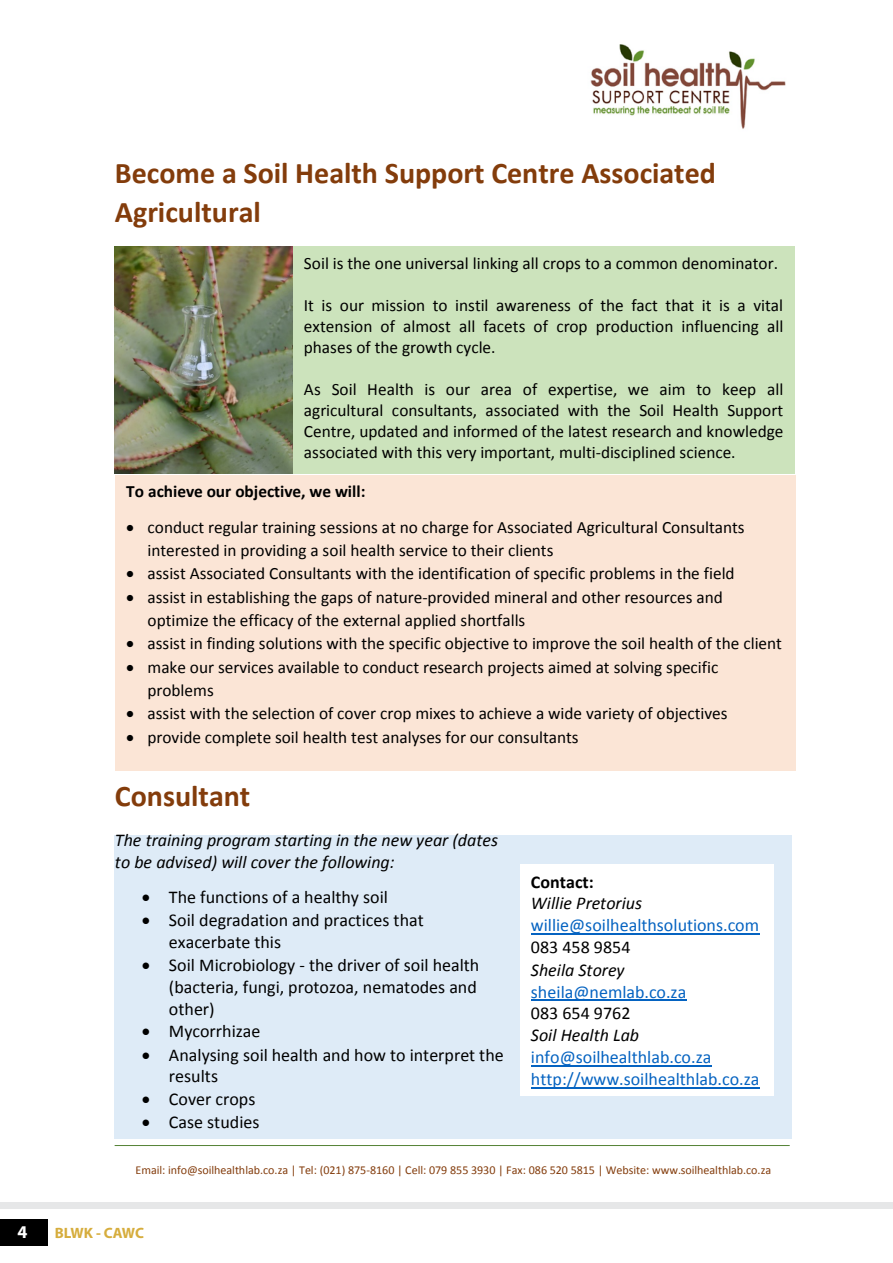
<style>
.page{position:relative;width:893px;height:1263px;background:#fff}
.page>*{position:absolute;margin:0;border:0;box-sizing:border-box;transform-origin:0 0}
.t1{font:700 30px/39.6px "Calibri";color:#833c0b}
.t2{font:18px/21.9px "Calibri";color:#000}
.t3{font:italic 18px/21.8px "Calibri";color:#000}
.t4{font:18px/21.8px "Calibri";color:#0563c1}
.t5{font:700 18px "Calibri";color:#000}
.t6{font:700 18px "Myriad Pro";color:#fff}
.t7{font:17.25px/21px "Calibri";color:#000}
.t8{font:700 17.25px "Calibri";letter-spacing:-.005em;color:#000}
.t9{font:700 15px "Myriad Pro";letter-spacing:-.005em;color:#d6ad3d}
.t10{font:12px "Calibri";letter-spacing:-.005em;color:#833c0c}
</style>
<div class="page">
<div style="left:0;top:1219px;width:47px;height:26px;background:#000"></div>
<div style="left:0;top:1203px;width:893px;height:6px;background:#e6e7e8"></div>
<img style="left:590px;top:44px;width:196px;height:85px">
<hr style="left:115px;top:1145px;width:675px;height:1px;background:#548235">
<div style="left:114px;top:835px;width:678px;height:304px;background:#deebf7"></div>
<div style="left:115px;top:475px;width:681px;height:296px;background:#fbe5d6"></div>
<div style="left:293px;top:246px;width:502px;height:228px;background:#cce3bc"></div>
<img style="left:115px;top:246px;width:178px;height:228px">
<div style="left:520px;top:864px;width:254px;height:232px;background:#fff"></div>
<hr style="left:531px;top:933px;width:228px;height:2px;background:#0563c1">
<hr style="left:531px;top:999px;width:155px;height:2px;background:#0563c1">
<hr style="left:531px;top:1065px;width:180px;height:1px;background:#0563c1">
<hr style="left:531px;top:1087px;width:228px;height:1px;background:#0563c1">
<h1 class="t1" style="left:115px;top:153px;width:602px">Become a Soil Health Support Centre Associated<br>Agricultural</h1>
<p class="t7" style="left:304px;top:252px;width:476px">Soil is the one universal linking all crops to a common denominator.</p>
<p class="t7" style="left:304px;top:295px;width:481px;text-align:justify">It is our mission to instil awareness of the fact that it is a vital extension of almost all facets of crop production influencing all phases of the growth cycle.</p>
<p class="t7" style="left:304px;top:379px;width:481px;text-align:justify">As Soil Health is our area of expertise, we aim to keep all agricultural consultants, associated with the Soil Health Support Centre, updated and informed of the latest research and knowledge associated with this very important, multi-disciplined science.</p>
<p class="t8" style="left:126px;top:480px;width:241px">To achieve our objective, we will:</p>
<p class="t7" style="left:147px;top:516px;width:599px;line-height:22.6px;text-indent:-21px">• conduct regular training sessions at no charge for Associated Agricultural Consultants interested in providing a soil health service to their clients</p>
<p class="t7" style="left:126px;top:563px;width:610px">• assist Associated Consultants with the identification of specific problems in the field</p>
<p class="t7" style="left:147px;top:586px;width:577px;line-height:22.6px;text-indent:-21px">• assist in establishing the gaps of nature-provided mineral and other resources and optimize the efficacy of the external applied shortfalls</p>
<p class="t7" style="left:126px;top:633px;width:657px">• assist in finding solutions with the specific objective to improve the soil health of the client</p>
<p class="t7" style="left:147px;top:656px;width:572px;line-height:22.8px;text-indent:-21px">• make our services available to conduct research projects aimed at solving specific problems</p>
<p class="t7" style="left:126px;top:703px;width:603px">• assist with the selection of cover crop mixes to achieve a wide variety of objectives</p>
<p class="t7" style="left:126px;top:727px;width:454px">• provide complete soil health test analyses for our consultants</p>
<h1 class="t1" style="left:115px;top:776px;width:137px">Consultant</h1>
<p class="t3" style="left:115px;top:828px;width:385px">The training program starting in the new year (dates to be advised) will cover the following:</p>
<p class="t2" style="left:142px;top:886px;width:248px">• The functions of a healthy soil</p>
<p class="t2" style="left:169px;top:909px;width:256px;text-indent:-27px">• Soil degradation and practices that exacerbate this</p>
<p class="t2" style="left:169px;top:954px;width:312px;text-indent:-27px">• Soil Microbiology - the driver of soil health (bacteria, fungi, protozoa, nematodes and other)</p>
<p class="t2" style="left:142px;top:1020px;width:120px">• Mycorrhizae</p>
<p class="t2" style="left:169px;top:1044px;width:336px;text-indent:-27px">• Analysing soil health and how to interpret the results</p>
<p class="t2" style="left:142px;top:1088px;width:115px">• Cover crops</p>
<p class="t2" style="left:142px;top:1111px;width:119px">• Case studies</p>
<p class="t5" style="left:531px;top:870px;width:64px">Contact:</p>
<p class="t3" style="left:531px;top:892px;width:113px">Willie Pretorius</p>
<p class="t4" style="left:531px;top:915px;width:230px">willie@soilhealthsolutions.com</p>
<p class="t2" style="left:531px;top:936px;width:101px">083 458 9854</p>
<p class="t3" style="left:531px;top:958px;width:95px">Sheila Storey</p>
<p class="t4" style="left:531px;top:981px;width:157px">sheila@nemlab.co.za</p>
<p class="t2" style="left:531px;top:1002px;width:101px">083 654 9762</p>
<p class="t3" style="left:531px;top:1024px;width:110px">Soil Health Lab</p>
<p class="t4" style="left:531px;top:1046px;width:230px">info@soilhealthlab.co.za http://www.soilhealthlab.co.za</p>
<p class="t10" style="left:135px;top:1163px;width:637px">Email: info@soilhealthlab.co.za | Tel: (021) 875-8160 | Cell: 079 855 3930 | Fax: 086 520 5815 | Website: www.soilhealthlab.co.za</p>
<p class="t6" style="left:18px;top:1220px;width:11px">4</p>
<p class="t9" style="left:55px;top:1223px;width:91px">BLWK - CAWC</p>
</div>
